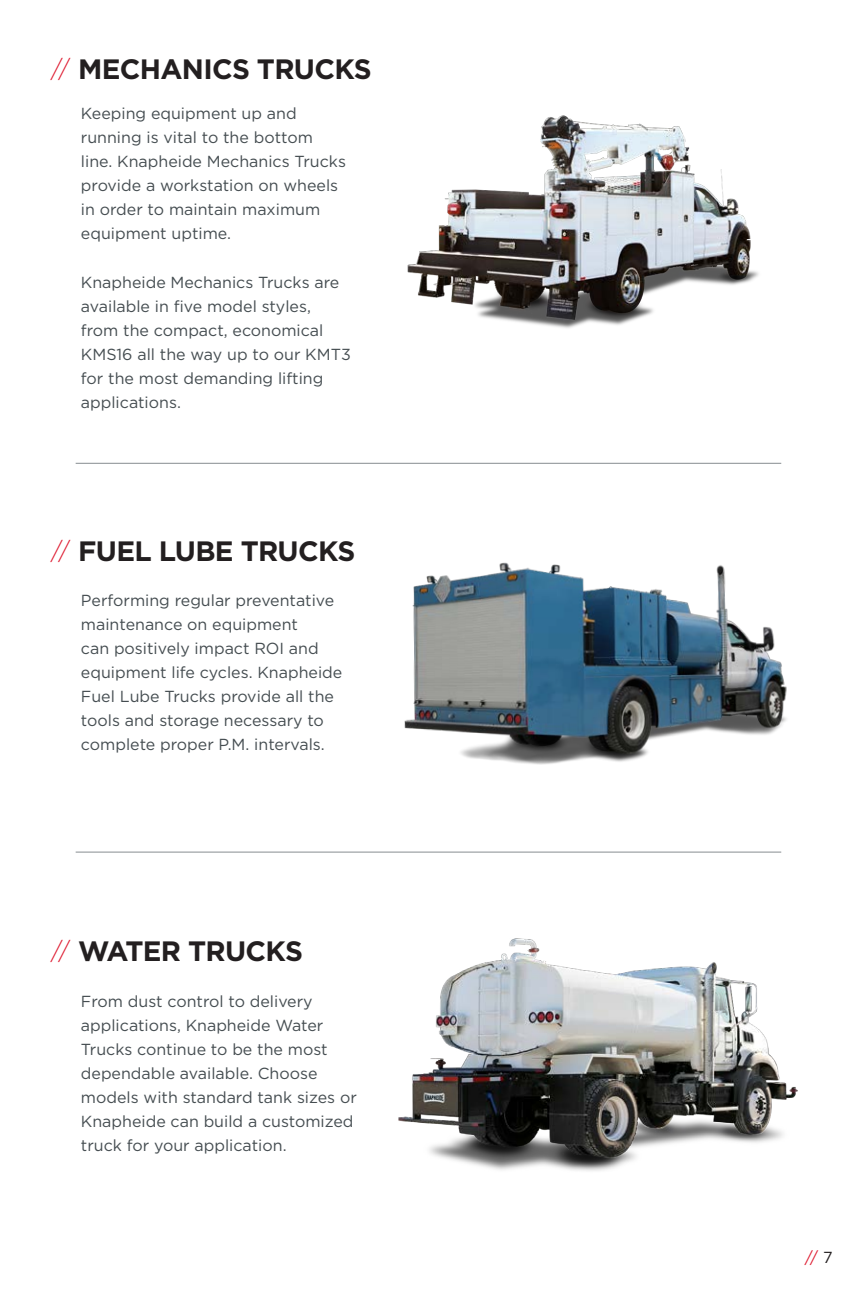
<style>
.page{position:relative;width:864px;height:1296px;background:#fff}
.page>*{position:absolute;margin:0;border:0;box-sizing:border-box;transform-origin:0 0}
.t1{font:700 28px "Gotham";letter-spacing:-.025em;color:#231f20}
.t2{font:16px/24px "Gotham";color:#454d51}
.t3{font:16px "Gotham";color:#de1d32}
.s1{font-weight:300;font-size:24px;color:#de1d32}
.s2{color:#231f20}
</style>
<div class="page">
<img style="left:407px;top:115px;width:352px;height:213px">
<img style="left:404px;top:562px;width:383px;height:203px">
<img style="left:398px;top:938px;width:400px;height:233px">
<hr style="left:76px;top:463px;width:705px;height:1px;background:#868c90">
<hr style="left:76px;top:852px;width:705px;height:1px;background:#868c90">
<p class="t1" style="left:51px;top:51px;width:323px"><span class="s1">//</span> MECHANICS TRUCKS</p>
<p class="t2" style="left:81px;top:101px;width:267px">Keeping equipment up and running is vital to the bottom line. Knapheide Mechanics Trucks provide a workstation on wheels in order to maintain maximum equipment uptime.</p>
<p class="t2" style="left:81px;top:270px;width:271px">Knapheide Mechanics Trucks are available in five model styles, from the compact, economical<br>KMS16 all the way up to our KMT3 for the most demanding lifting applications.</p>
<p class="t1" style="left:51px;top:532px;width:306px"><span class="s1">//</span> FUEL LUBE TRUCKS</p>
<p class="t2" style="left:81px;top:588px;width:263px">Performing regular preventative maintenance on equipment<br>can positively impact ROI and equipment life cycles. Knapheide<br>Fuel Lube Trucks provide all the tools and storage necessary to complete proper P.M. intervals.</p>
<p class="t1" style="left:51px;top:932px;width:254px"><span class="s1">//</span> WATER TRUCKS</p>
<p class="t2" style="left:81px;top:989px;width:277px">From dust control to delivery applications, Knapheide Water<br>Trucks continue to be the most dependable available. Choose models with standard tank sizes or<br>Knapheide can build a customized truck for your application.</p>
<p class="t3" style="left:805px;top:1247px;width:29px">// <span class="s2">7</span></p>
</div>
